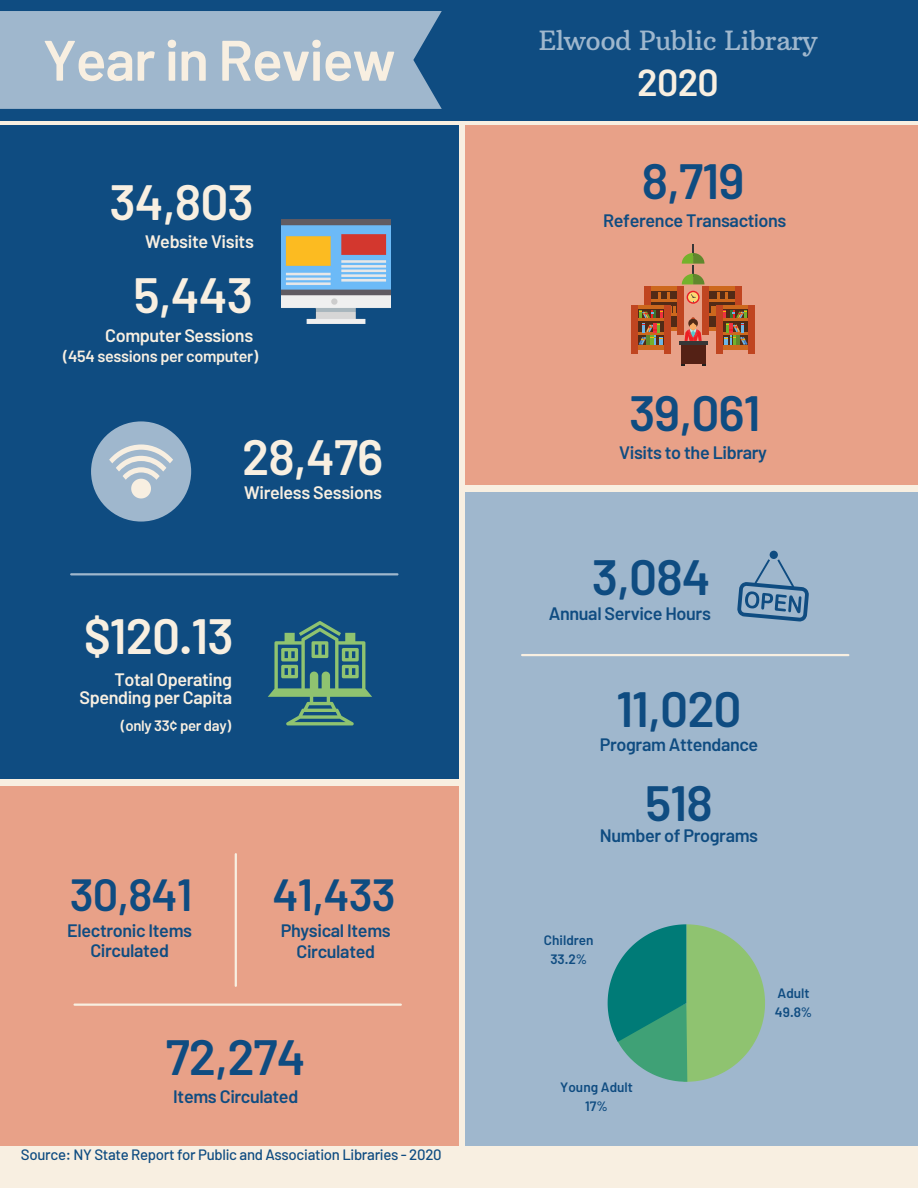
<style>
.page{position:relative;width:918px;height:1188px;background:#f8efe1}
.page>*{position:absolute;margin:0;border:0;box-sizing:border-box;transform-origin:0 0}
.t1{font:600 57px "Barlow";letter-spacing:-.02em;color:#f8efe1}
.t2{font:600 49.5px "Barlow";letter-spacing:-.02em;color:#0f4c81}
.t3{font:600 49.5px "Barlow";letter-spacing:-.02em;color:#f8efe1}
.t4{font:600 45px "Barlow";letter-spacing:-.02em;color:#0f4c81}
.t5{font:600 37.5px "Barlow";color:#f8efe1}
.t6{font:27px "Arbutus Slab";letter-spacing:-.02em;color:#9fb7cd}
.t7{font:600 18px/20.2px "Barlow";letter-spacing:-.02em;color:#0f4c81;text-align:center}
.t8{font:600 18px/18px "Barlow";letter-spacing:-.02em;color:#f8efe1;text-align:right}
.t9{font:600 16.2px "Barlow";letter-spacing:-.02em;color:#f8efe1}
.t10{font:500 15px "Barlow";letter-spacing:-.02em;color:#0f4c81}
.t11{font:600 15px "Barlow";letter-spacing:-.02em;color:#f8efe1}
.t12{font:600 13.65px "Barlow";color:#0f4c81}
</style>
<div class="page">
<div style="left:0;top:0;width:918px;height:120px;background:#0f4c81"></div>
<div style="left:0;top:11px;width:442px;height:98px;background:#9fb7cd"></div>
<div style="left:465px;top:492px;width:453px;height:654px;background:#9fb7cd"></div>
<div style="left:0;top:125px;width:459px;height:654px;background:#0f4c81"></div>
<div style="left:465px;top:125px;width:453px;height:360px;background:#e8a188"></div>
<div style="left:0;top:786px;width:459px;height:360px;background:#e8a188"></div>
<hr style="left:522px;top:654px;width:326px;height:2px;background:#f8efe1">
<hr style="left:75px;top:1004px;width:326px;height:2px;background:#f8efe1">
<hr style="left:235px;top:854px;width:2px;height:132px;background:#f8efe1">
<hr style="left:71px;top:573px;width:326px;height:2px;background:#9fb7cd">
<svg style="left:268px;top:621px;width:104px;height:104px"></svg>
<img style="left:281px;top:220px;width:109px;height:103px">
<div style="left:91px;top:421px;width:100px;height:101px;background:#9fb7cd;border-radius:50%"></div>
<svg style="left:109px;top:444px;width:64px;height:54px"></svg>
<svg style="left:737px;top:551px;width:72px;height:71px"></svg>
<svg style="left:608px;top:924px;width:157px;height:158px"></svg>
<div style="left:649px;top:286px;width:30px;height:5px;background:#cd681d"></div>
<div style="left:649px;top:326px;width:30px;height:5px;background:#cd681d"></div>
<svg style="left:651px;top:291px;width:26px;height:35px"></svg>
<hr style="left:650px;top:300px;width:28px;height:2px;background:#cd681d">
<hr style="left:650px;top:314px;width:28px;height:2px;background:#cd681d">
<div style="left:645px;top:286px;width:6px;height:48px;background:#c04520"></div>
<div style="left:677px;top:286px;width:6px;height:48px;background:#c04520"></div>
<svg style="left:659px;top:292px;width:2px;height:8px"></svg>
<svg style="left:667px;top:292px;width:2px;height:8px"></svg>
<div style="left:708px;top:286px;width:29px;height:5px;background:#cd681d"></div>
<div style="left:708px;top:326px;width:29px;height:5px;background:#cd681d"></div>
<div style="left:709px;top:291px;width:26px;height:35px;background:#522a16"></div>
<hr style="left:708px;top:300px;width:28px;height:2px;background:#cd681d">
<hr style="left:708px;top:314px;width:28px;height:2px;background:#cd681d">
<div style="left:735px;top:286px;width:7px;height:48px;background:#c04520"></div>
<div style="left:703px;top:286px;width:6px;height:48px;background:#c04520"></div>
<svg style="left:725px;top:292px;width:3px;height:8px"></svg>
<svg style="left:717px;top:292px;width:2px;height:8px"></svg>
<svg style="left:687px;top:291px;width:13px;height:13px"></svg>
<svg style="left:682px;top:245px;width:22px;height:39px"></svg>
<div style="left:681px;top:345px;width:25px;height:19px;background:#542115"></div>
<svg style="left:685px;top:317px;width:17px;height:24px"></svg>
<hr style="left:679px;top:341px;width:28px;height:4px;background:#373737">
<div style="left:636px;top:305px;width:30px;height:5px;background:#cd681d"></div>
<div style="left:638px;top:310px;width:26px;height:35px;background:#522a16"></div>
<div style="left:636px;top:345px;width:30px;height:5px;background:#cd681d"></div>
<hr style="left:637px;top:318px;width:28px;height:3px;background:#cd681d">
<hr style="left:637px;top:332px;width:28px;height:3px;background:#cd681d">
<div style="left:631px;top:305px;width:7px;height:48px;background:#c04520"></div>
<div style="left:664px;top:305px;width:6px;height:48px;background:#c04520"></div>
<svg style="left:639px;top:306px;width:36px;height:39px"></svg>
<div style="left:721px;top:305px;width:29px;height:5px;background:#cd681d"></div>
<div style="left:721px;top:345px;width:29px;height:5px;background:#cd681d"></div>
<div style="left:748px;top:305px;width:7px;height:48px;background:#c04520"></div>
<div style="left:716px;top:305px;width:6px;height:48px;background:#c04520"></div>
<svg style="left:711px;top:306px;width:37px;height:39px"></svg>
<p class="t1" style="left:43px;top:24px;width:355px">Year in Review</p>
<p class="t6" style="left:539px;top:24px;width:280px">Elwood Public Library</p>
<p class="t5" style="left:637px;top:58px;width:83px">2020</p>
<p class="t3" style="left:110px;top:171px;width:146px">34,803</p>
<p class="t8" style="left:145px;top:232px;width:110px">Website Visits</p>
<p class="t3" style="left:133px;top:263px;width:121px">5,443</p>
<p class="t8" style="left:105px;top:326px;width:150px">Computer Sessions</p>
<p class="t9" style="left:63px;top:346px;width:196px">(454 sessions per computer)</p>
<p class="t3" style="left:242px;top:426px;width:143px">28,476</p>
<p class="t8" style="left:244px;top:483px;width:139px">Wireless Sessions</p>
<p class="t3" style="left:84px;top:604px;width:151px">$120.13</p>
<p class="t8" style="left:79px;top:669px;width:154px">Total Operating<br>Spending per Capita</p>
<p class="t11" style="left:121px;top:716px;width:112px">(only 33¢ per day)</p>
<p class="t4" style="left:70px;top:866px;width:124px">30,841</p>
<p class="t4" style="left:273px;top:866px;width:125px">41,433</p>
<p class="t7" style="left:67px;top:920px;width:127px">Electronic Items<br>Circulated</p>
<p class="t7" style="left:281px;top:920px;width:112px">Physical Items<br>Circulated</p>
<p class="t2" style="left:166px;top:1026px;width:141px">72,274</p>
<p class="t7" style="left:173px;top:1086px;width:126px">Items Circulated</p>
<p class="t10" style="left:21px;top:1145px;width:422px">Source: NY State Report for Public and Association Libraries - 2020</p>
<p class="t2" style="left:642px;top:150px;width:104px">8,719</p>
<p class="t7" style="left:603px;top:209px;width:185px">Reference Transactions</p>
<p class="t2" style="left:629px;top:382px;width:133px">39,061</p>
<p class="t7" style="left:619px;top:442px;width:149px">Visits to the Library</p>
<p class="t2" style="left:592px;top:546px;width:120px">3,084</p>
<p class="t7" style="left:549px;top:603px;width:164px">Annual Service Hours</p>
<p class="t2" style="left:616px;top:678px;width:127px">11,020</p>
<p class="t7" style="left:600px;top:734px;width:160px">Program Attendance</p>
<p class="t2" style="left:645px;top:772px;width:69px">518</p>
<p class="t7" style="left:600px;top:825px;width:160px">Number of Programs</p>
<p class="t12" style="left:544px;top:931px;width:51px">Children</p>
<p class="t12" style="left:550px;top:950px;width:38px">33.2%</p>
<p class="t12" style="left:560px;top:1078px;width:74px">Young Adult</p>
<p class="t12" style="left:585px;top:1097px;width:24px">17%</p>
<p class="t12" style="left:778px;top:985px;width:34px">Adult</p>
<p class="t12" style="left:775px;top:1003px;width:39px">49.8%</p>
</div>
